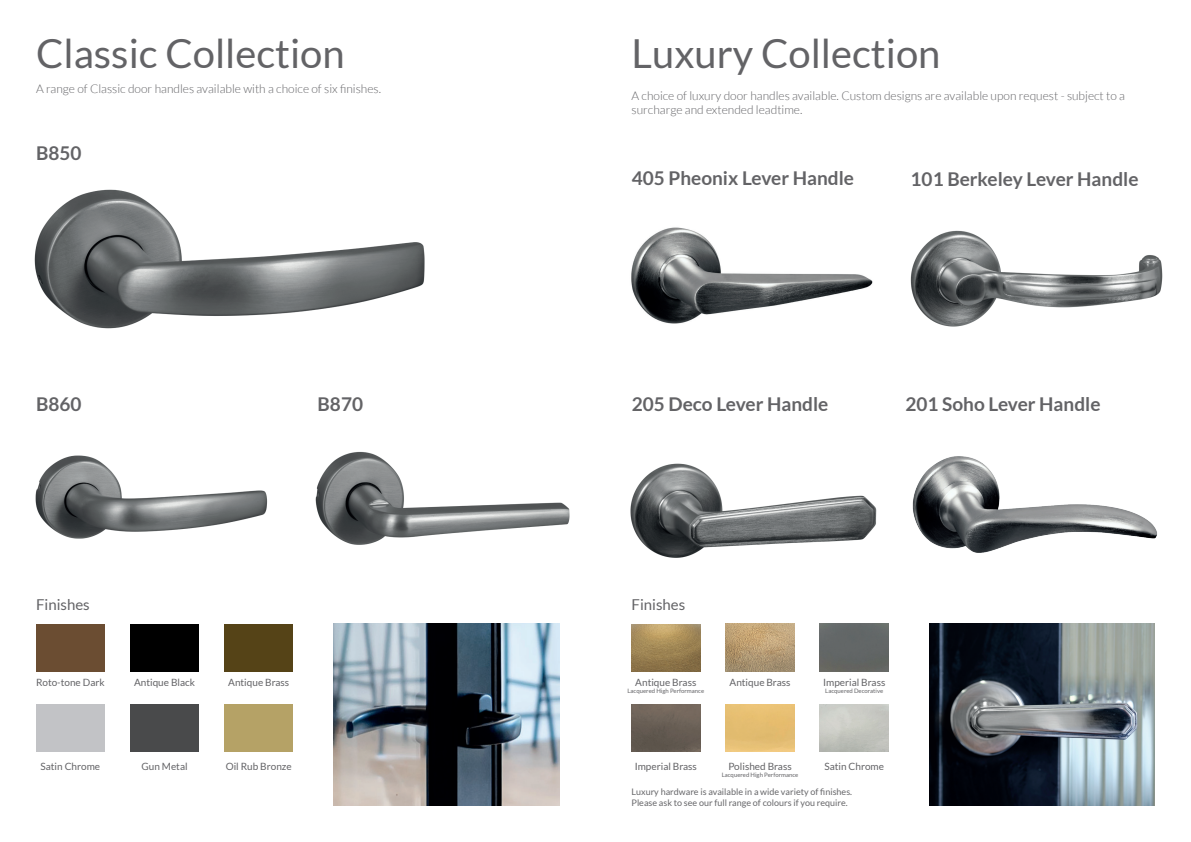
<style>
.page{position:relative;width:1191px;height:842px;background:#fff}
.page>*{position:absolute;margin:0;border:0;box-sizing:border-box;transform-origin:0 0}
.t1{font:40px "Lato";color:#636366}
.t2{font:700 19px "Lato";color:#636366}
.t3{font:15px "Lato";color:#636366}
.t4{font:300 12px/14.4px "Lato";color:#636366}
.t5{font:10px "Lato";color:#636366}
.t6{font:9px/10.8px "Lato";color:#67676a}
.t7{font:6px "Lato";color:#636366}
</style>
<div class="page">
<img style="left:910px;top:230px;width:253px;height:97px">
<img style="left:912px;top:456px;width:245px;height:97px">
<img style="left:631px;top:227px;width:242px;height:97px">
<img style="left:630px;top:463px;width:247px;height:95px">
<img style="left:34px;top:189px;width:391px;height:140px">
<img style="left:35px;top:455px;width:233px;height:84px">
<img style="left:315px;top:451px;width:255px;height:94px">
<img style="left:334px;top:624px;width:225px;height:182px">
<img style="left:929px;top:624px;width:226px;height:182px">
<div style="left:36px;top:624px;width:69px;height:47px;background:#6b4d32"></div>
<img style="left:631px;top:624px;width:69px;height:47px">
<div style="left:36px;top:704px;width:69px;height:47px;background:#c2c3c6"></div>
<img style="left:631px;top:704px;width:69px;height:47px">
<div style="left:130px;top:624px;width:69px;height:47px;background:#000"></div>
<img style="left:725px;top:624px;width:69px;height:47px">
<div style="left:130px;top:704px;width:69px;height:47px;background:#494a4b"></div>
<div style="left:224px;top:624px;width:69px;height:47px;background:#554317"></div>
<div style="left:820px;top:624px;width:68px;height:47px;background:#636667"></div>
<div style="left:224px;top:704px;width:69px;height:47px;background:#b5a266"></div>
<h1 class="t1" style="left:36px;top:31px;width:310px">Classic Collection</h1>
<h1 class="t1" style="left:631px;top:31px;width:310px">Luxury Collection</h1>
<p class="t4" style="left:631px;top:89px;width:495px">A choice of luxury door handles available. Custom designs are available upon request - subject to a surcharge and extended leadtime.</p>
<p class="t4" style="left:36px;top:82px;width:346px">A range of Classic door handles available with a choice of six finishes.</p>
<h2 class="t2" style="left:36px;top:143px;width:47px">B850</h2>
<h2 class="t2" style="left:36px;top:393px;width:47px">B860</h2>
<h2 class="t2" style="left:317px;top:393px;width:47px">B870</h2>
<h2 class="t2" style="left:632px;top:167px;width:224px">405 Pheonix Lever Handle</h2>
<h2 class="t2" style="left:910px;top:168px;width:229px">101 Berkeley Lever Handle</h2>
<h2 class="t2" style="left:632px;top:393px;width:198px">205 Deco Lever Handle</h2>
<h2 class="t2" style="left:905px;top:393px;width:196px">201 Soho Lever Handle</h2>
<p class="t3" style="left:36px;top:596px;width:55px">Finishes</p>
<p class="t3" style="left:631px;top:596px;width:55px">Finishes</p>
<p class="t5" style="left:36px;top:676px;width:70px">Roto-tone Dark</p>
<p class="t5" style="left:635px;top:676px;width:63px">Antique Brass</p>
<p class="t7" style="left:627px;top:687px;width:78px">Lacquered High Performance</p>
<p class="t5" style="left:134px;top:676px;width:62px">Antique Black</p>
<p class="t5" style="left:729px;top:676px;width:62px">Antique Brass</p>
<p class="t5" style="left:228px;top:676px;width:63px">Antique Brass</p>
<p class="t5" style="left:823px;top:676px;width:64px">Imperial Brass</p>
<p class="t7" style="left:825px;top:687px;width:59px">Lacquered Decorative</p>
<p class="t5" style="left:41px;top:761px;width:61px">Satin Chrome</p>
<p class="t5" style="left:141px;top:761px;width:48px">Gun Metal</p>
<p class="t5" style="left:728px;top:761px;width:65px">Polished Brass</p>
<p class="t7" style="left:721px;top:772px;width:78px">Lacquered High Performance</p>
<p class="t5" style="left:226px;top:761px;width:68px">Oil Rub Bronze</p>
<p class="t5" style="left:824px;top:761px;width:61px">Satin Chrome</p>
<p class="t5" style="left:634px;top:761px;width:64px">Imperial Brass</p>
<p class="t6" style="left:631px;top:786px;width:222px">Luxury hardware is available in a wide variety of finishes.<br>Please ask to see our full range of colours if you require.</p>
</div>
